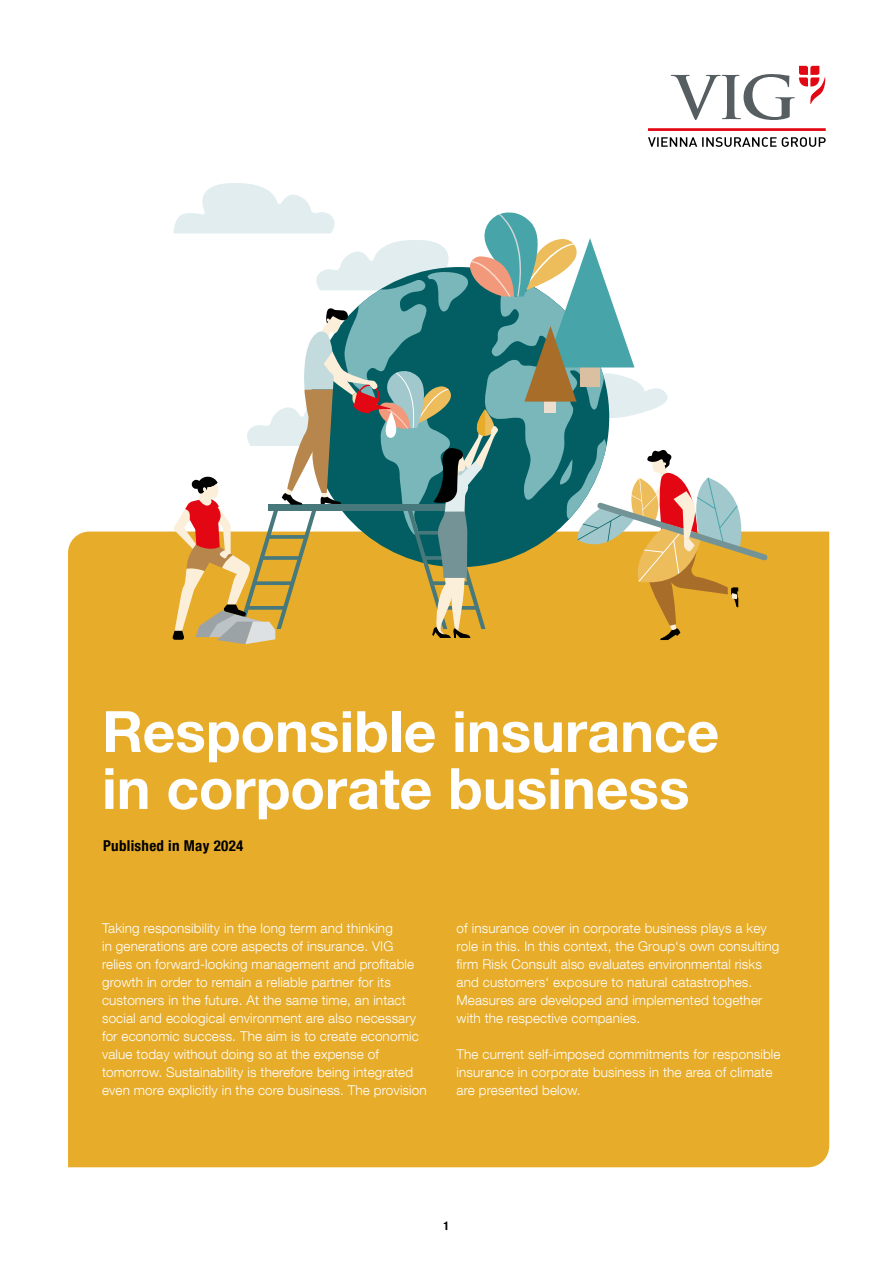
<style>
.page{position:relative;width:893px;height:1263px;background:#fff}
.page>*{position:absolute;margin:0;border:0;box-sizing:border-box;transform-origin:0 0}
.t1{font:700 57px/57px "Helvetica Neue LT Com";color:#fff}
.t2{font:700 condensed 15px "Helvetica Neue LT Com";letter-spacing:.02em;color:#000}
.t3{font:300 13.5px/18px "Helvetica Neue LT Com";letter-spacing:.01em;color:#fff}
.t4{font:700 condensed 12px "Helvetica Neue LT Com";color:#000}
</style>
<div class="page">
<div style="left:68px;top:531px;width:761px;height:636px;background:#e7ac29"></div>
<svg style="left:172px;top:183px;width:596px;height:461px"></svg>
<div style="left:104px;top:840px;width:139px;height:13px;background:#e7ac29"></div>
<hr style="left:648px;top:128px;width:178px;height:3px;background:#e30613">
<svg style="left:648px;top:137px;width:178px;height:10px"></svg>
<svg style="left:671px;top:65px;width:155px;height:55px"></svg>
<h1 class="t1" style="left:102px;top:701px;width:619px">Responsible insurance in corporate business</h1>
<p class="t2" style="left:103px;top:836px;width:142px">Published in May 2024</p>
<p class="t3" style="left:102px;top:919px;width:326px">Taking responsibility in the long term and thinking<br>in generations are core aspects of insurance. VIG relies on forward-looking management and profitable growth in order to remain a reliable partner for its customers in the future. At the same time, an intact social and ecological environment are also necessary for economic success. The aim is to create economic value today without doing so at the expense of tomorrow. Sustainability is therefore being integrated even more explicitly in the core business. The provision</p>
<p class="t3" style="left:457px;top:919px;width:324px">of insurance cover in corporate business plays a key role in this. In this context, the Group‘s own consulting firm Risk Consult also evaluates environmental risks and customers‘ exposure to natural catastrophes.<br>Measures are developed and implemented together with the respective companies.</p>
<p class="t3" style="left:457px;top:1045px;width:325px">The current self-imposed commitments for responsible insurance in corporate business in the area of climate are presented below.</p>
<p class="t4" style="left:444px;top:1218px;width:7px">1</p>
</div>
